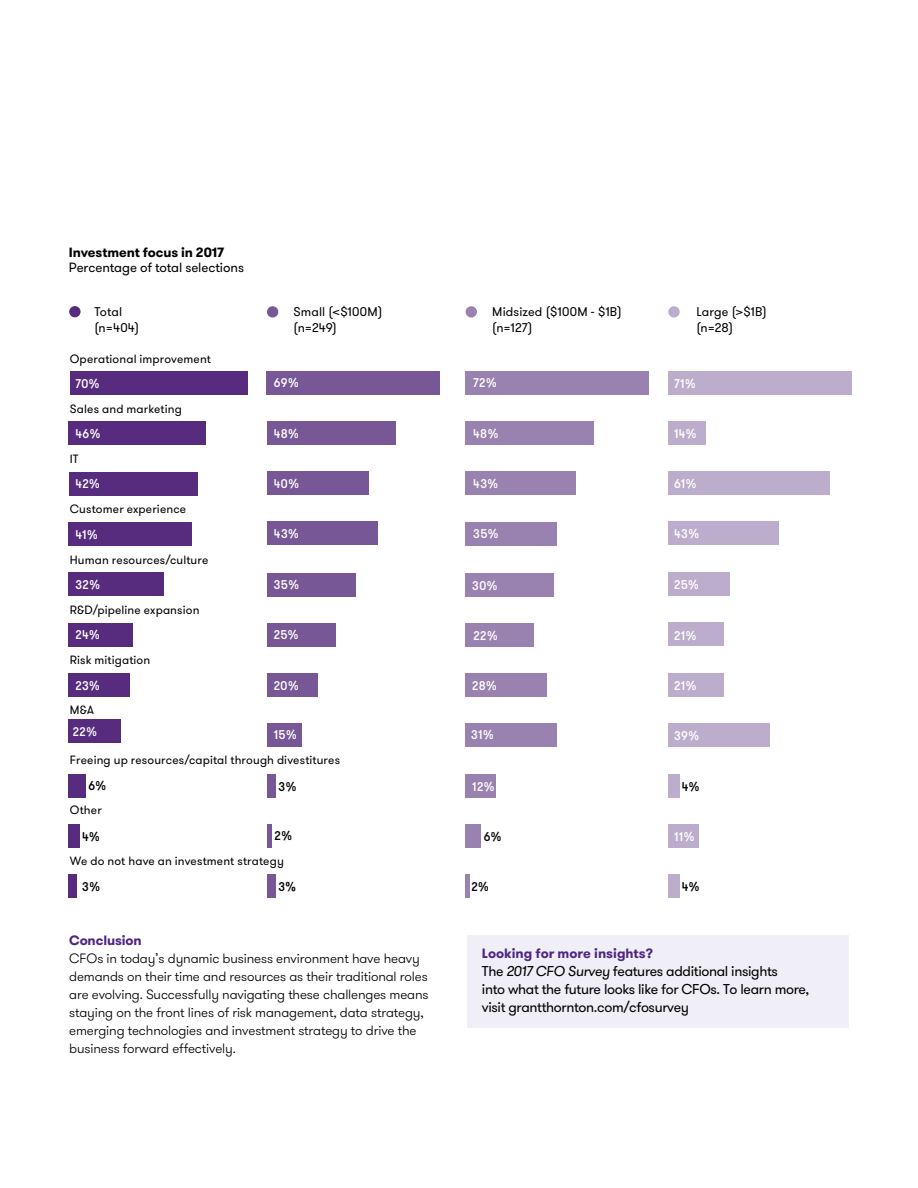
<style>
.page{position:relative;width:918px;height:1188px;background:#fff}
.page>*{position:absolute;margin:0;border:0;box-sizing:border-box;transform-origin:0 0}
.t1{font:14.25px/18px "GT Walsheim";letter-spacing:-.025em;color:#000}
.t2{font:300 13.5px/18px "GT Walsheim";letter-spacing:-.01em;color:#000}
.t3{font:700 13.5px "GT Walsheim";color:#4f2683}
.t4{font:13.35px "GT Walsheim";letter-spacing:-.005em;color:#000}
.t5{font:700 13.35px "GT Walsheim";letter-spacing:-.005em;color:#000}
.t6{font:500 12.6px "GT Walsheim";letter-spacing:.035em;color:#fff;scale:.94 1}
.t7{font:12.6px/15.9px "GT Walsheim";letter-spacing:.01em;color:#000}
.t8{font:500 12.6px "GT Walsheim";color:#000;scale:.94 1}
.t9{font:12px "GT Walsheim";letter-spacing:.01em;color:#000}
.s1{font-family:"Arial";font-weight:700}
.s2{font-style:italic}
</style>
<div class="page">
<div style="left:468px;top:935px;width:381px;height:92px;background:#f0eef6"></div>
<div style="left:70px;top:372px;width:178px;height:23px;background:#572c7f"></div>
<div style="left:69px;top:422px;width:137px;height:23px;background:#572c7f"></div>
<div style="left:69px;top:472px;width:128px;height:23px;background:#572c7f"></div>
<div style="left:69px;top:522px;width:123px;height:24px;background:#572c7f"></div>
<div style="left:69px;top:573px;width:95px;height:23px;background:#572c7f"></div>
<div style="left:69px;top:623px;width:64px;height:23px;background:#572c7f"></div>
<div style="left:69px;top:673px;width:61px;height:24px;background:#572c7f"></div>
<div style="left:267px;top:371px;width:173px;height:23px;background:#775795"></div>
<div style="left:465px;top:372px;width:184px;height:23px;background:#9a82b0"></div>
<div style="left:668px;top:372px;width:184px;height:23px;background:#bbadcb"></div>
<div style="left:69px;top:719px;width:52px;height:23px;background:#572c7f"></div>
<div style="left:69px;top:774px;width:17px;height:23px;background:#572c7f"></div>
<div style="left:69px;top:824px;width:11px;height:24px;background:#572c7f"></div>
<div style="left:69px;top:875px;width:8px;height:23px;background:#572c7f"></div>
<div style="left:267px;top:421px;width:129px;height:24px;background:#775795"></div>
<div style="left:465px;top:422px;width:129px;height:23px;background:#9a82b0"></div>
<div style="left:668px;top:422px;width:38px;height:23px;background:#bbadcb"></div>
<div style="left:267px;top:471px;width:102px;height:24px;background:#775795"></div>
<div style="left:465px;top:472px;width:111px;height:23px;background:#9a82b0"></div>
<div style="left:668px;top:472px;width:162px;height:23px;background:#bbadcb"></div>
<div style="left:267px;top:522px;width:111px;height:23px;background:#775795"></div>
<div style="left:465px;top:522px;width:92px;height:23px;background:#9a82b0"></div>
<div style="left:267px;top:573px;width:89px;height:23px;background:#775795"></div>
<div style="left:267px;top:623px;width:69px;height:23px;background:#775795"></div>
<div style="left:267px;top:673px;width:51px;height:23px;background:#775795"></div>
<div style="left:267px;top:723px;width:34px;height:24px;background:#775795"></div>
<div style="left:267px;top:774px;width:9px;height:23px;background:#775795"></div>
<hr style="left:267px;top:824px;width:4px;height:23px;background:#775795">
<div style="left:267px;top:874px;width:9px;height:24px;background:#775795"></div>
<div style="left:465px;top:573px;width:89px;height:24px;background:#9a82b0"></div>
<div style="left:465px;top:623px;width:69px;height:24px;background:#9a82b0"></div>
<div style="left:465px;top:673px;width:81px;height:24px;background:#9a82b0"></div>
<div style="left:465px;top:775px;width:31px;height:23px;background:#9a82b0"></div>
<div style="left:465px;top:825px;width:16px;height:23px;background:#9a82b0"></div>
<div style="left:465px;top:875px;width:5px;height:23px;background:#9a82b0"></div>
<div style="left:465px;top:723px;width:92px;height:23px;background:#9a82b0"></div>
<div style="left:668px;top:522px;width:111px;height:23px;background:#bbadcb"></div>
<div style="left:668px;top:572px;width:62px;height:24px;background:#bbadcb"></div>
<div style="left:668px;top:623px;width:56px;height:23px;background:#bbadcb"></div>
<div style="left:668px;top:673px;width:56px;height:23px;background:#bbadcb"></div>
<div style="left:668px;top:723px;width:102px;height:23px;background:#bbadcb"></div>
<div style="left:668px;top:775px;width:12px;height:23px;background:#bbadcb"></div>
<div style="left:668px;top:874px;width:12px;height:24px;background:#bbadcb"></div>
<div style="left:668px;top:825px;width:31px;height:23px;background:#bbadcb"></div>
<div style="left:69px;top:306px;width:12px;height:11px;background:#572c7f;border-radius:50%"></div>
<div style="left:267px;top:306px;width:11px;height:12px;background:#775795;border-radius:50%"></div>
<div style="left:466px;top:306px;width:11px;height:12px;background:#9a82b0;border-radius:50%"></div>
<div style="left:668px;top:306px;width:12px;height:12px;background:#bbadcb;border-radius:50%"></div>
<p class="t5" style="left:69px;top:244px;width:157px">Investment focus in 2017</p>
<p class="t4" style="left:69px;top:259px;width:177px">Percentage of total selections</p>
<p class="t7" style="left:94px;top:304px;width:46px">Total (n=404)</p>
<p class="t7" style="left:294px;top:304px;width:90px">Small (&lt;$100M) (n=249)</p>
<p class="t7" style="left:492px;top:304px;width:131px">Midsized ($100M - $1B) (n=127)</p>
<p class="t7" style="left:696px;top:304px;width:72px">Large (&gt;$1B) (n=28)</p>
<p class="t9" style="left:70px;top:351px;width:143px">Operational improvement</p>
<p class="t9" style="left:70px;top:401px;width:114px">Sales and marketing</p>
<p class="t9" style="left:70px;top:452px;width:10px">IT</p>
<p class="t6" style="left:75px;top:375px;width:27px">70%</p>
<p class="t6" style="left:75px;top:426px;width:28px">46%</p>
<p class="t6" style="left:75px;top:476px;width:28px">42%</p>
<p class="t9" style="left:70px;top:502px;width:118px">Customer experience</p>
<p class="t9" style="left:70px;top:552px;width:140px">Human resources/culture</p>
<p class="t9" style="left:70px;top:602px;width:131px">R&amp;D/pipeline expansion</p>
<p class="t9" style="left:70px;top:652px;width:82px">Risk mitigation</p>
<p class="t9" style="left:70px;top:702px;width:25px">M&amp;A</p>
<p class="t6" style="left:75px;top:526px;width:26px">41%</p>
<p class="t6" style="left:75px;top:577px;width:28px">32%</p>
<p class="t6" style="left:75px;top:627px;width:28px">24%</p>
<p class="t6" style="left:75px;top:678px;width:28px">23%</p>
<p class="t6" style="left:73px;top:723px;width:27px">22%</p>
<p class="t6" style="left:274px;top:375px;width:28px">69%</p>
<p class="t6" style="left:473px;top:375px;width:27px">72%</p>
<p class="t6" style="left:674px;top:376px;width:25px">71%</p>
<p class="t6" style="left:274px;top:425px;width:29px">48%</p>
<p class="t6" style="left:473px;top:425px;width:29px">48%</p>
<p class="t6" style="left:674px;top:426px;width:26px">14%</p>
<p class="t6" style="left:274px;top:475px;width:29px">40%</p>
<p class="t6" style="left:473px;top:475px;width:28px">43%</p>
<p class="t6" style="left:674px;top:476px;width:26px">61%</p>
<p class="t6" style="left:274px;top:526px;width:28px">43%</p>
<p class="t6" style="left:473px;top:526px;width:29px">35%</p>
<p class="t6" style="left:674px;top:526px;width:28px">43%</p>
<p class="t6" style="left:274px;top:577px;width:29px">35%</p>
<p class="t6" style="left:472px;top:577px;width:29px">30%</p>
<p class="t6" style="left:674px;top:576px;width:28px">25%</p>
<p class="t6" style="left:274px;top:627px;width:28px">25%</p>
<p class="t6" style="left:474px;top:628px;width:28px">22%</p>
<p class="t6" style="left:274px;top:678px;width:28px">20%</p>
<p class="t6" style="left:472px;top:678px;width:28px">28%</p>
<p class="t6" style="left:274px;top:727px;width:26px">15%</p>
<p class="t6" style="left:471px;top:727px;width:26px">31%</p>
<p class="t6" style="left:674px;top:628px;width:26px">21%</p>
<p class="t6" style="left:674px;top:678px;width:26px">21%</p>
<p class="t6" style="left:674px;top:728px;width:28px">39%</p>
<p class="t9" style="left:70px;top:753px;width:272px">Freeing up resources/capital through divestitures</p>
<p class="t9" style="left:70px;top:803px;width:33px">Other</p>
<p class="t8" style="left:89px;top:778px;width:21px">6%</p>
<p class="t8" style="left:82px;top:828px;width:21px">4%</p>
<p class="t8" style="left:279px;top:778px;width:21px">3%</p>
<p class="t8" style="left:275px;top:828px;width:20px">2%</p>
<p class="t6" style="left:472px;top:779px;width:26px">12%</p>
<p class="t8" style="left:484px;top:828px;width:21px">6%</p>
<p class="t8" style="left:682px;top:779px;width:21px">4%</p>
<p class="t6" style="left:674px;top:829px;width:23px">11%</p>
<p class="t9" style="left:70px;top:853px;width:216px">We do not have an investment strategy</p>
<p class="t8" style="left:82px;top:879px;width:21px">3%</p>
<p class="t8" style="left:279px;top:879px;width:20px">3<span class="s1">%</span></p>
<p class="t8" style="left:472px;top:879px;width:20px">2%</p>
<p class="t8" style="left:682px;top:878px;width:21px">4%</p>
<p class="t3" style="left:69px;top:931px;width:74px">Conclusion</p>
<p class="t2" style="left:69px;top:950px;width:361px">CFOs in today’s dynamic business environment have heavy demands on their time and resources as their traditional roles are evolving. Successfully navigating these challenges means staying on the front lines of risk management, data strategy, emerging technologies and investment strategy to drive the business forward effectively.</p>
<p class="t3" style="left:482px;top:945px;width:173px">Looking for more insights?</p>
<p class="t1" style="left:482px;top:963px;width:329px">The <span class="s2">2017 CFO Survey</span> features additional insights<br>into what the future looks like for CFOs. To learn more, visit grantthornton.com/cfosurvey</p>
</div>
